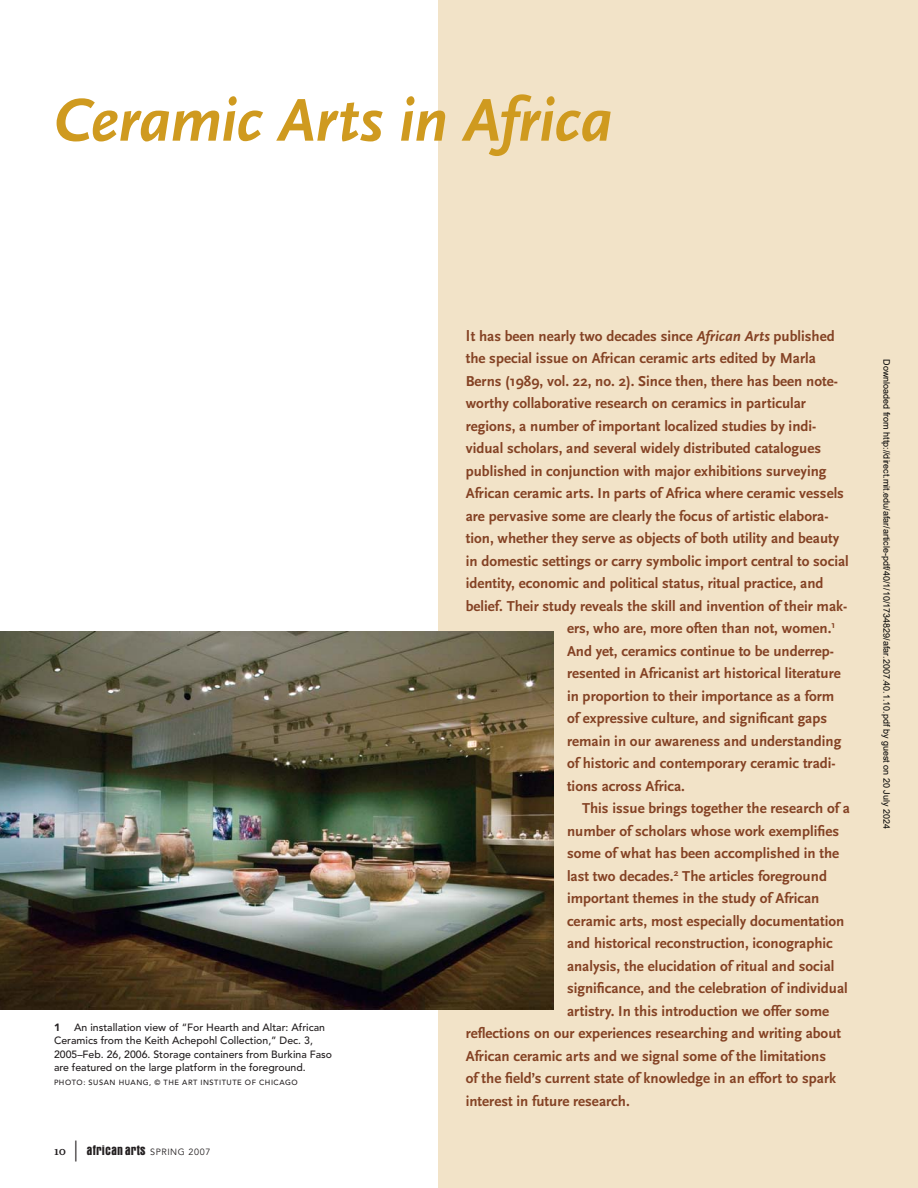
<style>
.page{position:relative;width:918px;height:1188px;background:#fff}
.page>*{position:absolute;margin:0;border:0;box-sizing:border-box;transform-origin:0 0}
.t1{font:63px "Scala Sans Bld Itl";letter-spacing:-.015em;color:#cf9a1f}
.t2{font:15px "Scala Sans Bld Os F";color:#844224}
.t3{font:600 13.5px "Minion Pro";color:#231f20}
.t4{font:500 10.5px/13.5px "Avenir";color:#231f20}
.t5{font:10.5px "OPTI Aurora Grotesk Nine";letter-spacing:.01em;color:#231f20}
.t6{font:900 10.5px "Avenir";color:#231f20}
.t7{font:9px "Arial";color:#000}
.t8{font:500 7.5px "Avenir";letter-spacing:.07em;color:#231f20}
.s1{font-family:"Avenir";font-weight:500;font-size:27px}
.s2{font-family:"Avenir";font-size:9px}
.s3{font-size:16.65px}
.s4{font-family:"Scala Sans Bld Itl Os F"}
</style>
<div class="page">
<div style="left:439px;top:0;width:479px;height:1188px;background:#f2e3c8"></div>
<img style="left:0;top:631px;width:554px;height:379px">
<h1 class="t1" style="left:54px;top:99px;width:560px">Ceramic Arts in Africa</h1>
<p class="t4" style="left:54px;top:1022px;width:280px;text-indent:20px">An installation view of “For Hearth and Altar: African Ceramics from the Keith Achepohl Collection,” Dec. 3, 2005–Feb. 26, 2006. Storage containers from Burkina Faso are featured on the large platform in the foreground.</p>
<p class="t8" style="left:54px;top:1079px;width:245px">PHOTO: SUSAN HUANG, © THE ART INSTITUTE OF CHICAGO</p>
<p class="t6" style="left:54px;top:1023px;width:8px">1</p>
<p class="t3" style="left:54px;top:1142px;width:25px">10 <span class="s1">|</span></p>
<p class="t5" style="left:86px;top:1145px;width:126px">AFRICAN ARTS <span class="s2">SPRING 2007</span></p>
<p class="t2" style="left:466px;top:330px;width:370px"><span class="s3">I</span>t has been nearly two decades since <span class="s4">African Arts</span> published</p>
<p class="t2" style="left:466px;top:352px;width:352px">the special issue on African ceramic arts edited by Marla</p>
<p class="t2" style="left:466px;top:375px;width:374px">Berns (1989, vol. 22, no. 2). Since then, there has been note-</p>
<p class="t2" style="left:466px;top:397px;width:342px">worthy collaborative research on ceramics in particular</p>
<p class="t2" style="left:466px;top:420px;width:352px">regions, a number of important localized studies by indi-</p>
<p class="t2" style="left:466px;top:442px;width:357px">vidual scholars, and several widely distributed catalogues</p>
<p class="t2" style="left:466px;top:465px;width:362px">published in conjunction with major exhibitions surveying</p>
<p class="t2" style="left:466px;top:487px;width:380px">African ceramic arts. In parts of Africa where ceramic vessels</p>
<p class="t2" style="left:466px;top:510px;width:364px">are pervasive some are clearly the focus of artistic elabora-</p>
<p class="t2" style="left:466px;top:532px;width:375px">tion, whether they serve as objects of both utility and beauty</p>
<p class="t2" style="left:466px;top:555px;width:385px">in domestic settings or carry symbolic import central to social</p>
<p class="t2" style="left:466px;top:577px;width:359px">identity, economic and political status, ritual practice, and</p>
<p class="t2" style="left:466px;top:600px;width:383px">belief. Their study reveals the skill and invention of their mak-</p>
<p class="t2" style="left:567px;top:622px;width:270px">ers, who are, more often than not, women.<sup>1</sup></p>
<p class="t2" style="left:567px;top:645px;width:269px">And yet, ceramics continue to be underrep-</p>
<p class="t2" style="left:567px;top:667px;width:275px">resented in Africanist art historical literature</p>
<p class="t2" style="left:567px;top:690px;width:269px">in proportion to their importance as a form</p>
<p class="t2" style="left:567px;top:712px;width:262px">of expressive culture, and significant gaps</p>
<p class="t2" style="left:567px;top:735px;width:276px">remain in our awareness and understanding</p>
<p class="t2" style="left:567px;top:757px;width:270px">of historic and contemporary ceramic tradi-</p>
<p class="t2" style="left:567px;top:780px;width:120px">tions across Africa.</p>
<p class="t2" style="left:582px;top:802px;width:269px">This issue brings together the research of a</p>
<p class="t2" style="left:567px;top:825px;width:274px">number of scholars whose work exemplifies</p>
<p class="t2" style="left:567px;top:847px;width:274px">some of what has been accomplished in the</p>
<p class="t2" style="left:567px;top:870px;width:261px">last two decades.<sup>2</sup> The articles foreground</p>
<p class="t2" style="left:567px;top:892px;width:254px">important themes in the study of African</p>
<p class="t2" style="left:567px;top:915px;width:279px">ceramic arts, most especially documentation</p>
<p class="t2" style="left:567px;top:937px;width:267px">and historical reconstruction, iconographic</p>
<p class="t2" style="left:567px;top:960px;width:269px">analysis, the elucidation of ritual and social</p>
<p class="t2" style="left:567px;top:982px;width:282px">significance, and the celebration of individual</p>
<p class="t2" style="left:567px;top:1005px;width:264px">artistry. In this introduction we offer some</p>
<p class="t2" style="left:466px;top:1027px;width:377px">reflections on our experiences researching and writing about</p>
<p class="t2" style="left:466px;top:1050px;width:362px">African ceramic arts and we signal some of the limitations</p>
<p class="t2" style="left:466px;top:1072px;width:372px">of the field’s current state of knowledge in an effort to spark</p>
<p class="t2" style="left:466px;top:1095px;width:166px">interest in future research.</p>
<p class="t7" style="left:890px;top:359px;width:471px;rotate:90deg">Downloaded from http://direct.mit.edu/afar/article-pdf/40/1/10/1734829/afar.2007.40.1.10.pdf by guest on 20 July 2024</p>
</div>
